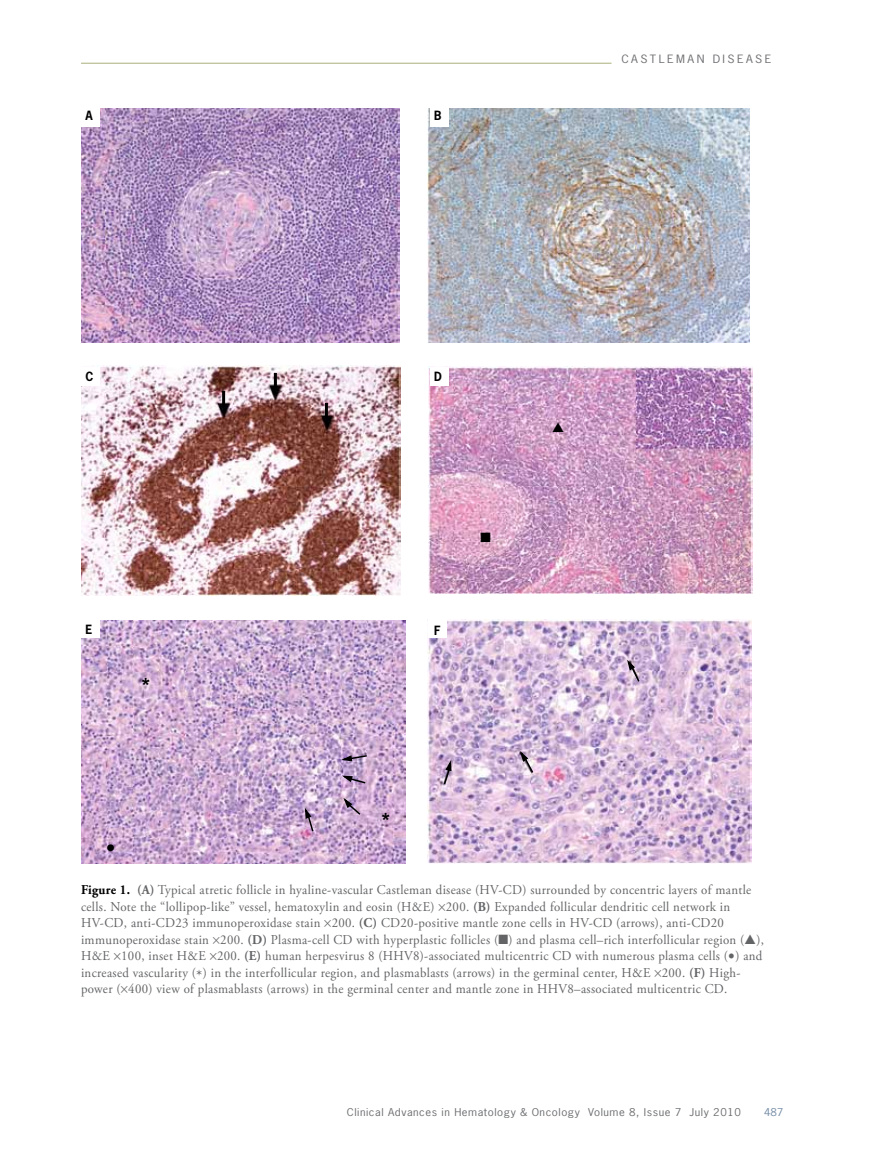
<style>
.page{position:relative;width:878px;height:1175px;background:#fff}
.page>*{position:absolute;margin:0;border:0;box-sizing:border-box;transform-origin:0 0}
.t1{font:700 24px "Arial";color:#000}
.t2{font:700 21px "Arial";color:#000}
.t3{font:13.5px/16.5px "Adobe Garamond Pro";letter-spacing:.025em;color:#636466;scale:.95 1}
.t4{font:13.5px "Zapf Dingbats ITC";color:#000}
.t5{font:700 12px "News Gothic Std";color:#000;scale:.95 1}
.t6{font:10.8px "News Gothic Std";color:#6d6e71;scale:1.11 1}
.t7{font:10.2px "News Gothic Std";letter-spacing:.05em;color:#6d6e71;scale:1.11 1}
.t8{font:10.2px "News Gothic Std";color:#738ba5;scale:1.11 1}
.s1{font-weight:700;color:#000}
.s2{font-weight:700}
.s3{font-size:18px}
.s4{font-size:16.5px}
</style>
<div class="page">
<hr style="left:81px;top:63px;width:530px;height:1px;background:#a9b07b">
<img style="left:81px;top:620px;width:324px;height:243px">
<img style="left:81px;top:108px;width:318px;height:234px">
<img style="left:428px;top:108px;width:322px;height:234px">
<img style="left:81px;top:365px;width:319px;height:231px">
<img style="left:428px;top:366px;width:324px;height:228px">
<img style="left:427px;top:620px;width:324px;height:243px">
<div style="left:81px;top:108px;width:18px;height:19px;background:#fff"></div>
<div style="left:430px;top:108px;width:18px;height:19px;background:#fff"></div>
<div style="left:81px;top:367px;width:18px;height:19px;background:#fff"></div>
<div style="left:430px;top:367px;width:18px;height:19px;background:#fff"></div>
<div style="left:81px;top:619px;width:18px;height:18px;background:#fff"></div>
<div style="left:428px;top:619px;width:18px;height:19px;background:#fff"></div>
<svg style="left:304px;top:805px;width:10px;height:28px"></svg>
<svg style="left:342px;top:795px;width:20px;height:21px"></svg>
<svg style="left:338px;top:754px;width:30px;height:8px"></svg>
<svg style="left:339px;top:774px;width:28px;height:10px"></svg>
<svg style="left:625px;top:657px;width:16px;height:26px"></svg>
<svg style="left:518px;top:749px;width:16px;height:25px"></svg>
<svg style="left:442px;top:757px;width:10px;height:29px"></svg>
<hr style="left:222px;top:391px;width:3px;height:15px;background:#000">
<hr style="left:274px;top:373px;width:3px;height:15px;background:#000">
<hr style="left:325px;top:403px;width:3px;height:15px;background:#000">
<svg style="left:553px;top:422px;width:11px;height:9px"></svg>
<p class="t5" style="left:86px;top:108px;width:9px">A</p>
<p class="t5" style="left:434px;top:108px;width:9px">B</p>
<p class="t5" style="left:86px;top:368px;width:10px">C</p>
<p class="t5" style="left:434px;top:368px;width:10px">D</p>
<p class="t5" style="left:86px;top:621px;width:9px">E</p>
<p class="t5" style="left:434px;top:622px;width:8px">F</p>
<h2 class="t2" style="left:142px;top:671px;width:10px">*</h2>
<p class="t4" style="left:480px;top:531px;width:12px">■</p>
<h1 class="t1" style="left:106px;top:831px;width:10px">•</h1>
<h2 class="t2" style="left:382px;top:806px;width:10px">*</h2>
<p class="t6" style="left:621px;top:52px;width:137px">ca stleman di sease</p>
<p class="t3" style="left:81px;top:882px;width:720px"><span class="s1">Figure 1.</span> <span class="s2">(A)</span> Typical atretic follicle in hyaline-vascular Castleman disease (HV-CD) surrounded by concentric layers of mantle cells. Note the “lollipop-like” vessel, hematoxylin and eosin (H&amp;E) 200. <span class="s2">(B)</span> Expanded follicular dendritic cell network in HV-CD, anti-CD23 immunoperoxidase stain 200. <span class="s2">(C)</span> CD20-positive mantle zone cells in HV-CD (arrows), anti-CD20 immunoperoxidase stain 200. <span class="s2">(D)</span> Plasma-cell CD with hyperplastic follicles (■) and plasma cell–rich interfollicular region (▲), H&amp;E 100, inset H&amp;E 200. <span class="s2">(E)</span> human herpesvirus 8 (HHV8)-associated multicentric CD with numerous plasma cells (<span class="s3">•</span>) and increased vascularity (<span class="s4">*</span>) in the interfollicular region, and plasmablasts (arrows) in the germinal center, H&amp;E 200. <span class="s2">(F)</span> High&shy;power ( 400) view of plasmablasts (arrows) in the germinal center and mantle zone in HHV8–associated multicentric CD.</p>
<p class="t7" style="left:347px;top:1105px;width:356px">Clinical Advances in Hematology &amp; Oncology Volume 8, Issue 7 July 2010</p>
<p class="t8" style="left:764px;top:1105px;width:19px">487</p>
</div>
